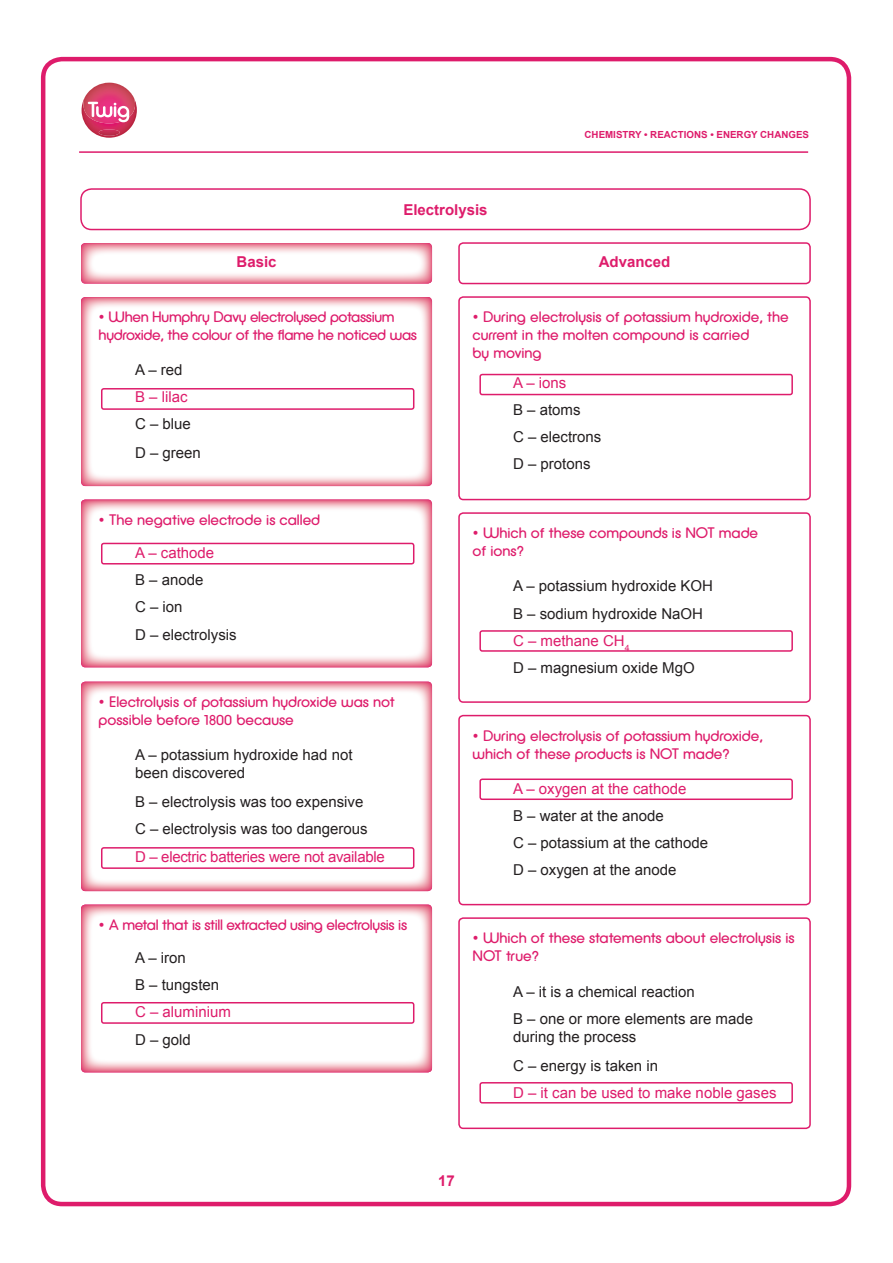
<style>
.page{position:relative;width:893px;height:1263px;background:#fff}
.page>*{position:absolute;margin:0;border:0;box-sizing:border-box;transform-origin:0 0}
.t1{font:15px/27.6px "Arial";color:#231f20}
.t2{font:15px/18px "Defused";color:#de1c6b}
.t3{font:15px/18px "Defused";letter-spacing:-.02em;color:#de1c6b}
.t4{font:15px "Arial";color:#de1c6b}
.t5{font:15px "Arial";letter-spacing:-.02em;color:#de1c6b}
.t6{font:700 15px "Arial";color:#de1c6b}
.t7{font:700 9.75px "Arial";color:#de1c6b}
</style>
<div class="page">
<div style="left:41px;top:57px;width:810px;height:1149px;border:4px solid #de1c6b;border-radius:19px"></div>
<hr style="left:79px;top:151px;width:729px;height:2px;background:#de1c6b">
<img style="left:82px;top:100px;width:55px;height:25px">
<img style="left:99px;top:129px;width:21px;height:7px">
<img style="left:83px;top:91px;width:52px;height:32px">
<svg style="left:84px;top:83px;width:45px;height:39px"></svg>
<img style="left:81px;top:243px;width:351px;height:41px">
<div style="left:80px;top:188px;width:731px;height:42px;border:2px solid #de1c6b;border-radius:11px"></div>
<div style="left:458px;top:242px;width:353px;height:42px;border:2px solid #de1c6b;border-radius:4px"></div>
<img style="left:81px;top:297px;width:351px;height:189px">
<div style="left:101px;top:388px;width:313px;height:22px;border:2px solid #de1c6b;border-radius:2px"></div>
<img style="left:81px;top:500px;width:351px;height:167px">
<div style="left:101px;top:543px;width:313px;height:21px;border:2px solid #de1c6b;border-radius:2px"></div>
<img style="left:81px;top:682px;width:351px;height:209px">
<div style="left:101px;top:847px;width:313px;height:22px;border:2px solid #de1c6b;border-radius:2px"></div>
<img style="left:81px;top:905px;width:351px;height:167px">
<div style="left:101px;top:1002px;width:313px;height:22px;border:2px solid #de1c6b;border-radius:2px"></div>
<div style="left:458px;top:296px;width:353px;height:204px;border:2px solid #de1c6b;border-radius:4px"></div>
<div style="left:479px;top:374px;width:314px;height:21px;border:2px solid #de1c6b;border-radius:2px"></div>
<div style="left:458px;top:512px;width:353px;height:191px;border:2px solid #de1c6b;border-radius:4px"></div>
<div style="left:479px;top:630px;width:314px;height:22px;border:2px solid #de1c6b;border-radius:2px"></div>
<div style="left:458px;top:715px;width:353px;height:190px;border:2px solid #de1c6b;border-radius:4px"></div>
<div style="left:479px;top:778px;width:314px;height:22px;border:2px solid #de1c6b;border-radius:2px"></div>
<div style="left:458px;top:917px;width:353px;height:212px;border:2px solid #de1c6b;border-radius:4px"></div>
<div style="left:479px;top:1082px;width:314px;height:21px;border:2px solid #de1c6b;border-radius:2px"></div>
<p class="t6" style="left:403px;top:199px;width:86px">Electrolysis</p>
<p class="t7" style="left:585px;top:128px;width:226px">CHEMISTRY • REACTIONS • ENERGY CHANGES</p>
<p class="t6" style="left:236px;top:252px;width:42px">Basic</p>
<p class="t6" style="left:599px;top:252px;width:73px">Advanced</p>
<p class="t3" style="left:99px;top:308px;width:320px">• When Humphry Davy electrolysed potassium hydroxide, the colour of the flame he noticed was</p>
<p class="t1" style="left:135px;top:357px;width:49px">A – red</p>
<p class="t4" style="left:135px;top:387px;width:54px">B – lilac</p>
<p class="t1" style="left:135px;top:410px;width:67px;line-height:28px">C – blue<br>D – green</p>
<p class="t2" style="left:99px;top:510px;width:223px">• The negative electrode is called</p>
<p class="t4" style="left:135px;top:543px;width:81px">A – cathode</p>
<p class="t1" style="left:135px;top:566px;width:103px">B – anode<br>C – ion<br>D – electrolysis</p>
<p class="t2" style="left:99px;top:692px;width:298px">• Electrolysis of potassium hydroxide was not possible before 1800 because</p>
<p class="t1" style="left:135px;top:746px;width:219px;line-height:18px">A – potassium hydroxide had not been discovered</p>
<p class="t1" style="left:135px;top:789px;width:234px;line-height:27px">B – electrolysis was too expensive<br>C – electrolysis was too dangerous</p>
<p class="t5" style="left:135px;top:847px;width:251px">D – electric batteries were not available</p>
<p class="t3" style="left:99px;top:915px;width:310px">• A metal that is still extracted using electrolysis is</p>
<p class="t1" style="left:135px;top:944px;width:86px;line-height:27px">A – iron<br>B – tungsten</p>
<p class="t4" style="left:135px;top:1002px;width:97px">C – aluminium</p>
<p class="t1" style="left:135px;top:1026px;width:57px">D – gold</p>
<p class="t2" style="left:472px;top:308px;width:318px">• During electrolysis of potassium hydroxide, the current in the molten compound is carried<br>by moving</p>
<p class="t4" style="left:513px;top:373px;width:55px">A – ions</p>
<p class="t1" style="left:513px;top:396px;width:69px">B – atoms</p>
<p class="t1" style="left:513px;top:423px;width:90px">C – electrons</p>
<p class="t1" style="left:513px;top:450px;width:79px">D – protons</p>
<p class="t2" style="left:472px;top:524px;width:287px">• Which of these compounds is NOT made of ions?</p>
<p class="t1" style="left:513px;top:573px;width:202px">A – potassium hydroxide KOH</p>
<p class="t4" style="left:513px;top:630px;width:118px">C – methane CH<sub>4</sub></p>
<p class="t1" style="left:513px;top:600px;width:192px">B – sodium hydroxide NaOH</p>
<p class="t1" style="left:513px;top:654px;width:183px">D – magnesium oxide MgO</p>
<p class="t2" style="left:472px;top:726px;width:292px">• During electrolysis of potassium hydroxide, which of these products is NOT made?</p>
<p class="t4" style="left:513px;top:779px;width:175px">A – oxygen at the cathode</p>
<p class="t1" style="left:513px;top:829px;width:197px">C – potassium at the cathode</p>
<p class="t1" style="left:513px;top:802px;width:152px">B – water at the anode</p>
<p class="t1" style="left:513px;top:856px;width:165px">D – oxygen at the anode</p>
<p class="t2" style="left:472px;top:929px;width:323px">• Which of these statements about electrolysis is<br>NOT true?</p>
<p class="t1" style="left:513px;top:978px;width:183px">A – it is a chemical reaction</p>
<p class="t1" style="left:513px;top:1009px;width:242px;line-height:18px">B – one or more elements are made during the process</p>
<p class="t1" style="left:513px;top:1052px;width:147px">C – energy is taken in</p>
<p class="t4" style="left:513px;top:1083px;width:265px">D – it can be used to make noble gases</p>
<p class="t6" style="left:438px;top:1170px;width:18px">17</p>
</div>
